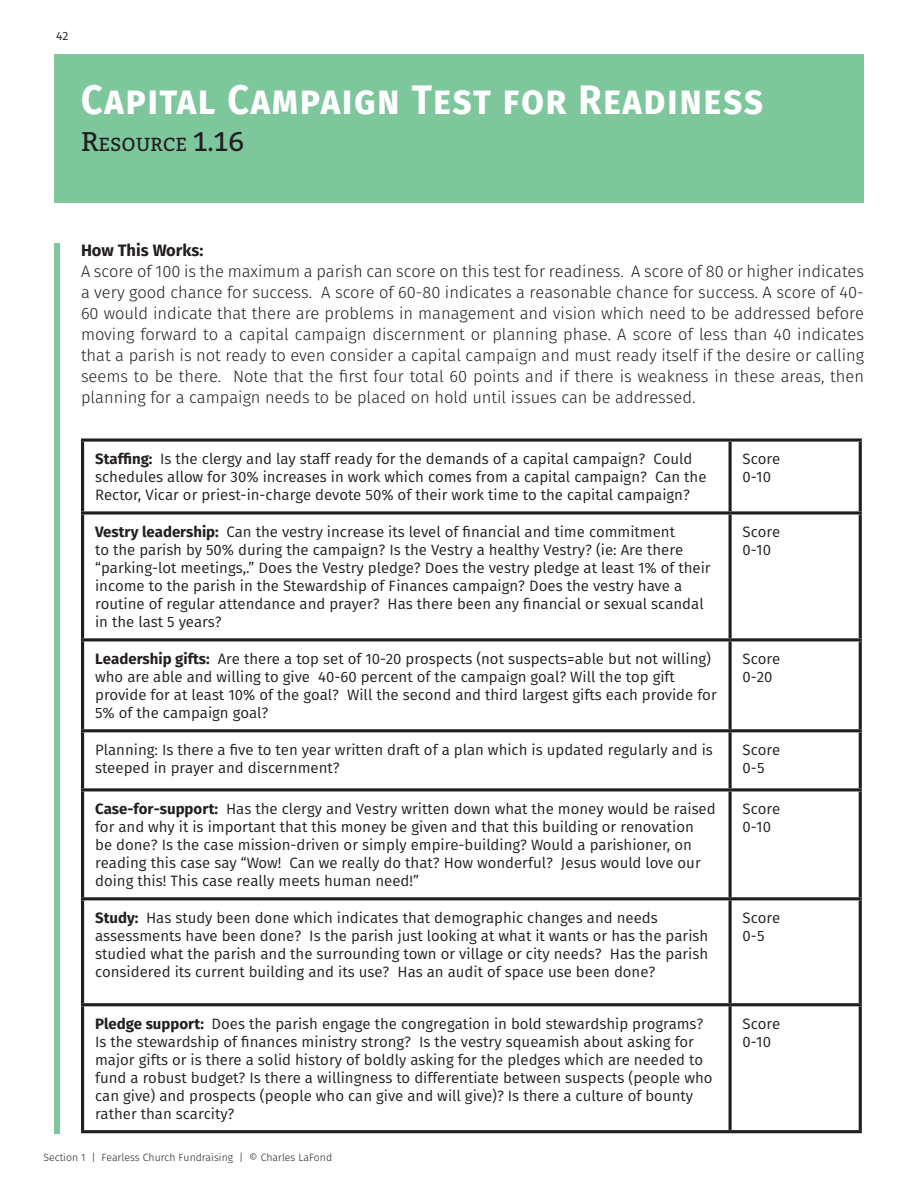
<style>
.page{position:relative;width:918px;height:1188px;background:#fff}
.page>*{position:absolute;margin:0;border:0;box-sizing:border-box;transform-origin:0 0}
.Page_Headers{font:700 41.25px "Fira Sans";letter-spacing:.04em;color:#fff;scale:.91 1}
.Page_Headers-2{font:18.9px "Bitter";color:#231f20}
.Body_Text{font:300 16.5px/21px "Fira Sans";color:#231f20;text-align:justify}
.Body_Headers{font:700 16.5px "Fira Sans";color:#231f20}
.t1{font:15px/18px "Fira Sans";color:#231f20}
.t2{font:12px "Fira Sans";color:#231f20}
.Footer_Right{font:300 10.5px "Fira Sans";color:#231f20}
.s1{font-size:27px}
.s2{font-weight:700}
</style>
<div class="page">
<div style="left:54px;top:54px;width:810px;height:148px;background:#7ec69c"></div>
<div style="left:54px;top:243px;width:6px;height:891px;background:#7ec69c"></div>
<svg style="left:81px;top:438px;width:649px;height:4px"></svg>
<hr style="left:81px;top:442px;width:3px;height:69px;background:#231f20">
<svg style="left:730px;top:438px;width:132px;height:4px"></svg>
<hr style="left:729px;top:442px;width:3px;height:69px;background:#231f20">
<hr style="left:859px;top:442px;width:3px;height:69px;background:#231f20">
<svg style="left:81px;top:511px;width:649px;height:4px"></svg>
<hr style="left:81px;top:515px;width:3px;height:123px;background:#231f20">
<svg style="left:730px;top:511px;width:132px;height:4px"></svg>
<hr style="left:729px;top:515px;width:3px;height:123px;background:#231f20">
<hr style="left:859px;top:515px;width:3px;height:123px;background:#231f20">
<hr style="left:81px;top:638px;width:649px;height:3px;background:#231f20">
<hr style="left:81px;top:641px;width:3px;height:88px;background:#231f20">
<hr style="left:730px;top:638px;width:132px;height:3px;background:#231f20">
<hr style="left:729px;top:641px;width:3px;height:88px;background:#231f20">
<hr style="left:859px;top:641px;width:3px;height:88px;background:#231f20">
<hr style="left:81px;top:729px;width:649px;height:3px;background:#231f20">
<hr style="left:81px;top:732px;width:3px;height:56px;background:#231f20">
<hr style="left:730px;top:729px;width:132px;height:3px;background:#231f20">
<hr style="left:729px;top:732px;width:3px;height:56px;background:#231f20">
<hr style="left:859px;top:732px;width:3px;height:56px;background:#231f20">
<hr style="left:81px;top:788px;width:649px;height:3px;background:#231f20">
<hr style="left:81px;top:791px;width:3px;height:106px;background:#231f20">
<hr style="left:730px;top:788px;width:132px;height:3px;background:#231f20">
<hr style="left:729px;top:791px;width:3px;height:106px;background:#231f20">
<hr style="left:859px;top:791px;width:3px;height:106px;background:#231f20">
<hr style="left:81px;top:897px;width:649px;height:3px;background:#231f20">
<hr style="left:81px;top:900px;width:3px;height:103px;background:#231f20">
<hr style="left:730px;top:897px;width:132px;height:3px;background:#231f20">
<hr style="left:729px;top:900px;width:3px;height:103px;background:#231f20">
<hr style="left:859px;top:900px;width:3px;height:103px;background:#231f20">
<hr style="left:81px;top:1003px;width:649px;height:3px;background:#231f20">
<hr style="left:81px;top:1006px;width:3px;height:124px;background:#231f20">
<hr style="left:730px;top:1003px;width:132px;height:3px;background:#231f20">
<hr style="left:729px;top:1006px;width:3px;height:124px;background:#231f20">
<hr style="left:859px;top:1006px;width:3px;height:124px;background:#231f20">
<hr style="left:81px;top:1130px;width:649px;height:3px;background:#231f20">
<hr style="left:730px;top:1130px;width:132px;height:3px;background:#231f20">
<p class="t2" style="left:56px;top:27px;width:14px">42</p>
<p class="Page_Headers" style="left:81px;top:65px;width:751px">Capital Campaign Test for Readiness</p>
<p class="Page_Headers-2" style="left:81px;top:131px;width:165px"><span class="s1">R</span>ESOURCE <span class="s1">1.16</span></p>
<p class="Body_Headers" style="left:81px;top:236px;width:124px">How This Works:</p>
<p class="Body_Text" style="left:81px;top:261px;width:785px">A score of 100 is the maximum a parish can score on this test for readiness. A score of 80 or higher indicates a very good chance for success. A score of 60-80 indicates a reasonable chance for success. A score of 40- 60 would indicate that there are problems in management and vision which need to be addressed before moving forward to a capital campaign discernment or planning phase. A score of less than 40 indicates that a parish is not ready to even consider a capital campaign and must ready itself if the desire or calling seems to be there. Note that the first four total 60 points and if there is weakness in these areas, then planning for a campaign needs to be placed on hold until issues can be addressed.</p>
<p class="t1" style="left:95px;top:450px;width:613px"><span class="s2">Staffing:</span> Is the clergy and lay staff ready for the demands of a capital campaign? Could schedules allow for 30% increases in work which comes from a capital campaign? Can the<br>Rector, Vicar or priest-in-charge devote 50% of their work time to the capital campaign?</p>
<p class="t1" style="left:743px;top:450px;width:39px">Score</p>
<p class="t1" style="left:743px;top:468px;width:30px">0-10</p>
<p class="t1" style="left:95px;top:523px;width:617px"><span class="s2">Vestry leadership:</span> Can the vestry increase its level of financial and time commitment<br>to the parish by 50% during the campaign? Is the Vestry a healthy Vestry? (ie: Are there “parking-lot meetings,.” Does the Vestry pledge? Does the vestry pledge at least 1% of their income to the parish in the Stewardship of Finances campaign? Does the vestry have a routine of regular attendance and prayer? Has there been any financial or sexual scandal in the last 5 years?</p>
<p class="t1" style="left:743px;top:523px;width:39px">Score</p>
<p class="t1" style="left:743px;top:541px;width:30px">0-10</p>
<p class="t1" style="left:95px;top:650px;width:623px"><span class="s2">Leadership gifts:</span> Are there a top set of 10-20 prospects (not suspects=able but not willing) who are able and willing to give 40-60 percent of the campaign goal? Will the top gift provide for at least 10% of the goal? Will the second and third largest gifts each provide for 5% of the campaign goal?</p>
<p class="t1" style="left:743px;top:650px;width:39px">Score</p>
<p class="t1" style="left:743px;top:668px;width:31px">0-20</p>
<p class="t1" style="left:95px;top:741px;width:619px">Planning: Is there a five to ten year written draft of a plan which is updated regularly and is steeped in prayer and discernment?</p>
<p class="t1" style="left:743px;top:741px;width:39px">Score</p>
<p class="t1" style="left:743px;top:759px;width:23px">0-5</p>
<p class="t1" style="left:95px;top:800px;width:622px"><span class="s2">Case-for-support:</span> Has the clergy and Vestry written down what the money would be raised for and why it is important that this money be given and that this building or renovation<br>be done? Is the case mission-driven or simply empire-building? Would a parishioner, on reading this case say “Wow! Can we really do that? How wonderful? Jesus would love our doing this! This case really meets human need!”</p>
<p class="t1" style="left:743px;top:800px;width:39px">Score</p>
<p class="t1" style="left:743px;top:818px;width:30px">0-10</p>
<p class="t1" style="left:95px;top:909px;width:615px"><span class="s2">Study:</span> Has study been done which indicates that demographic changes and needs assessments have been done? Is the parish just looking at what it wants or has the parish studied what the parish and the surrounding town or village or city needs? Has the parish considered its current building and its use? Has an audit of space use been done?</p>
<p class="t1" style="left:743px;top:909px;width:39px">Score</p>
<p class="t1" style="left:743px;top:927px;width:23px">0-5</p>
<p class="t1" style="left:95px;top:1015px;width:619px"><span class="s2">Pledge support:</span> Does the parish engage the congregation in bold stewardship programs?<br>Is the stewardship of finances ministry strong? Is the vestry squeamish about asking for major gifts or is there a solid history of boldly asking for the pledges which are needed to fund a robust budget? Is there a willingness to differentiate between suspects (people who can give) and prospects (people who can give and will give)? Is there a culture of bounty rather than scarcity?</p>
<p class="t1" style="left:743px;top:1015px;width:39px">Score</p>
<p class="t1" style="left:743px;top:1033px;width:30px">0-10</p>
<p class="Footer_Right" style="left:44px;top:1150px;width:290px">Section 1 | Fearless Church Fundraising | © Charles LaFond</p>
</div>
